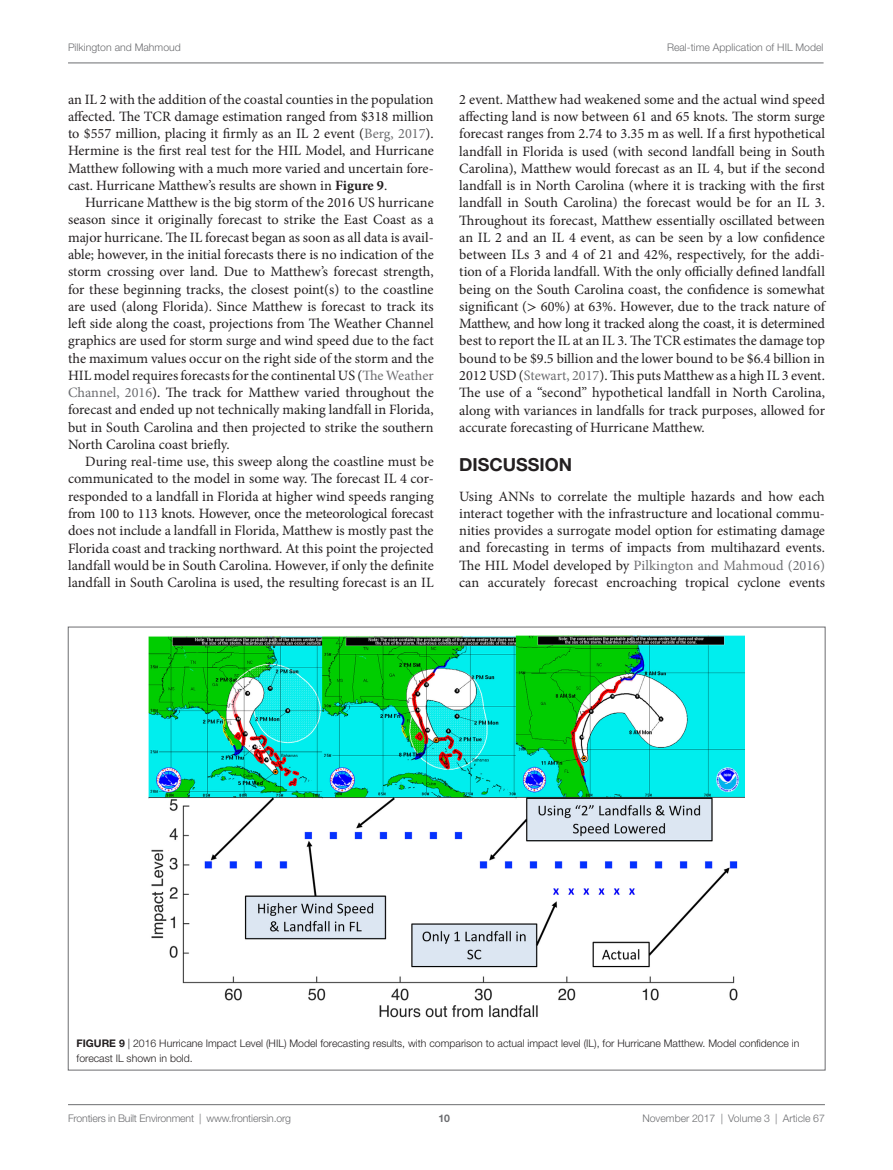
<style>
.page{position:relative;width:893px;height:1170px;background:#fff}
.page>*{position:absolute;margin:0;border:0;box-sizing:border-box;transform-origin:0 0}
.t1{font:700 18px "Helvetica Neue LT Std";color:#231f20}
.t2{font:14.25px/17.2px "Minion Pro";letter-spacing:-.005em;color:#231f20;text-align:justify}
.t3{font:300 10.5px/14.2px "Helvetica Neue LT Std";color:#231f20}
.t4{font:300 10.5px "Helvetica Neue LT Std";color:#6c6d70}
.t5{font:700 10.5px "Helvetica Neue LT Std";color:#6c6d70}
.s1{color:#6c6d70}
.s2{font-weight:700}
.s3{font-family:"STIX General"}
</style>
<div class="page">
<img style="left:149px;top:635px;width:596px;height:382px">
<hr style="left:68px;top:63px;width:756px;height:1px;background:#6c6d70">
<hr style="left:68px;top:1104px;width:757px;height:1px;background:#6c6d70">
<p class="t4" style="left:68px;top:41px;width:114px">Pilkington and Mahmoud</p>
<p class="t4" style="left:667px;top:41px;width:158px">Real-time Application of HIL Model</p>
<p class="t2" style="left:68px;top:90px;width:367px">an IL 2 with the addition of the coastal counties in the population affected. The TCR damage estimation ranged from $318 million to $557 million, placing it firmly as an IL 2 event (<span class="s1">Berg, 2017</span>).<br>Hermine is the first real test for the HIL Model, and Hurricane Matthew following with a much more varied and uncertain fore&shy;cast. Hurricane Matthew’s results are shown in <span class="s2">Figure 9</span>.</p>
<p class="t2" style="left:68px;top:194px;width:367px;text-indent:17px">Hurricane Matthew is the big storm of the 2016 US hurricane season since it originally forecast to strike the East Coast as a major hurricane. The IL forecast began as soon as all data is avail&shy;able; however, in the initial forecasts there is no indication of the storm crossing over land. Due to Matthew’s forecast strength, for these beginning tracks, the closest point(s) to the coastline are used (along Florida). Since Matthew is forecast to track its left side along the coast, projections from The Weather Channel graphics are used for storm surge and wind speed due to the fact the maximum values occur on the right side of the storm and the HIL model requires forecasts for the continental US (<span class="s1">The Weather Channel, 2016</span>). The track for Matthew varied throughout the forecast and ended up not technically making landfall in Florida, but in South Carolina and then projected to strike the southern North Carolina coast briefly.</p>
<p class="t2" style="left:68px;top:453px;width:367px;text-indent:17px">During real-time use, this sweep along the coastline must be communicated to the model in some way. The forecast IL 4 cor&shy;responded to a landfall in Florida at higher wind speeds ranging from 100 to 113 knots. However, once the meteorological forecast does not include a landfall in Florida, Matthew is mostly past the Florida coast and tracking northward. At this point the projected landfall would be in South Carolina. However, if only the definite landfall in South Carolina is used, the resulting forecast is an IL</p>
<p class="t2" style="left:459px;top:91px;width:367px">2 event. Matthew had weakened some and the actual wind speed affecting land is now between 61 and 65 knots. The storm surge forecast ranges from 2.74 to 3.35 m as well. If a first hypothetical landfall in Florida is used (with second landfall being in South Carolina), Matthew would forecast as an IL 4, but if the second landfall is in North Carolina (where it is tracking with the first landfall in South Carolina) the forecast would be for an IL 3.<br>Throughout its forecast, Matthew essentially oscillated between an IL 2 and an IL 4 event, as can be seen by a low confidence between ILs 3 and 4 of 21 and 42%, respectively, for the addi&shy;tion of a Florida landfall. With the only officially defined landfall being on the South Carolina coast, the confidence is somewhat significant (<span class="s3">&gt;</span> 60%) at 63%. However, due to the track nature of Matthew, and how long it tracked along the coast, it is determined best to report the IL at an IL 3. The TCR estimates the damage top bound to be $9.5 billion and the lower bound to be $6.4 billion in 2012 USD (<span class="s1">Stewart, 2017</span>). This puts Matthew as a high IL 3 event.<br>The use of a “second” hypothetical landfall in North Carolina, along with variances in landfalls for track purposes, allowed for accurate forecasting of Hurricane Matthew.</p>
<p class="t1" style="left:459px;top:453px;width:112px">DISCUSSION</p>
<p class="t2" style="left:459px;top:487px;width:367px">Using ANNs to correlate the multiple hazards and how each interact together with the infrastructure and locational commu&shy;nities provides a surrogate model option for estimating damage and forecasting in terms of impacts from multihazard events.<br>The HIL Model developed by <span class="s1">Pilkington and Mahmoud (2016) </span>can accurately forecast encroaching tropical cyclone events</p>
<p class="t3" style="left:77px;top:1036px;width:724px"><span class="s2">FIGURE 9</span> | 2016 Hurricane Impact Level (HIL) Model forecasting results, with comparison to actual impact level (IL), for Hurricane Matthew. Model confidence in forecast IL shown in bold.</p>
<p class="t4" style="left:68px;top:1111px;width:225px">Frontiers in Built Environment | www.frontiersin.org</p>
<p class="t4" style="left:642px;top:1111px;width:184px">November 2017 | Volume 3 | Article 67</p>
<p class="t5" style="left:439px;top:1111px;width:13px">10</p>
</div>
